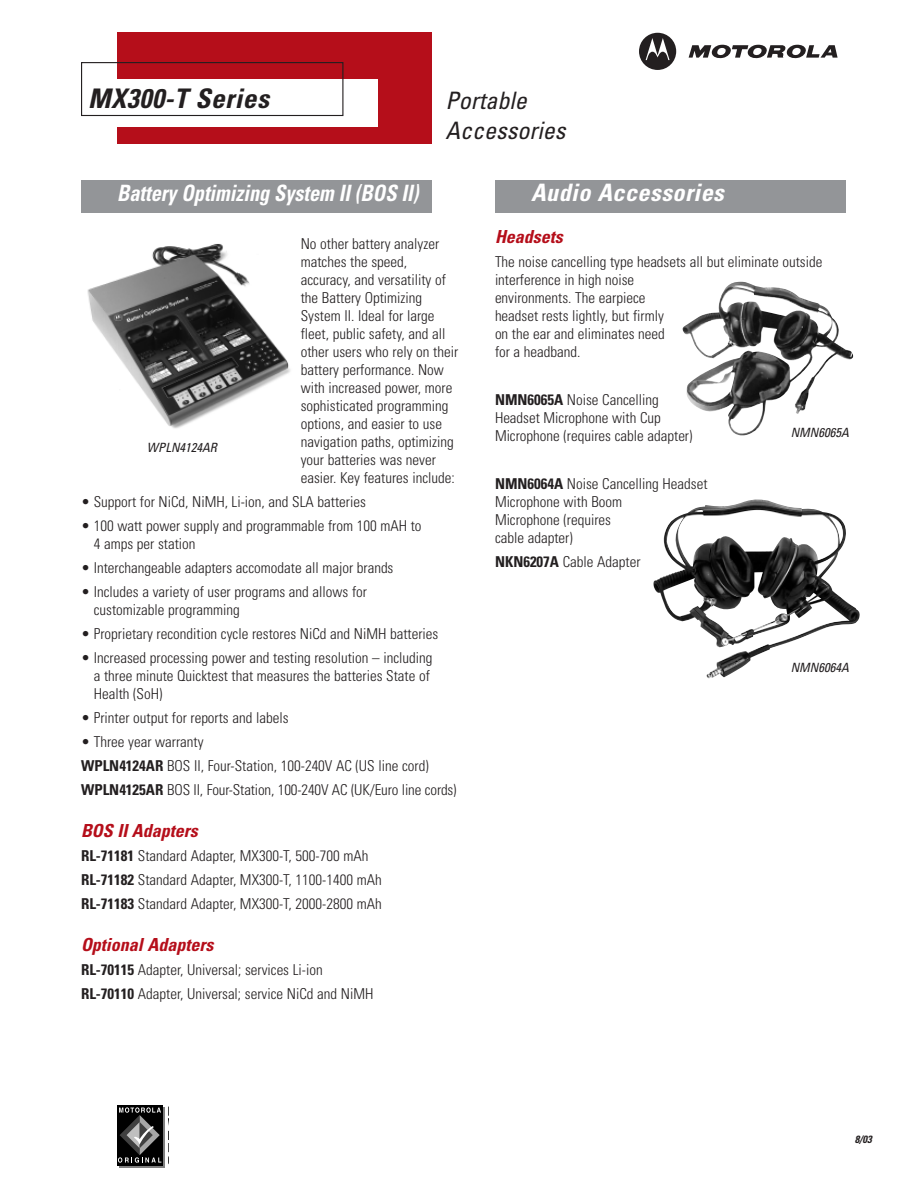
<style>
.page{position:relative;width:918px;height:1188px;background:#fff}
.page>*{position:absolute;margin:0;border:0;box-sizing:border-box;transform-origin:0 0}
.t1{font:italic 700 condensed 27px "Univers";letter-spacing:.02em;color:#231f20}
.t2{font:italic condensed 24px/30px "Univers";color:#231f20}
.t3{font:italic 700 condensed 24px "Univers";letter-spacing:.02em;color:#fff}
.t4{font:italic 700 condensed 22.5px "Univers";color:#fff;scale:.9 1}
.t5{font:italic 700 condensed 18px "Univers";color:#b50e1a}
.t6{font:300 condensed 15px/18px "Univers";color:#231f20}
.t7{font:italic condensed 12.75px "Univers";color:#231f20}
.t8{font:italic 700 condensed 10.5px "Univers";color:#231f20}
.s1{font-weight:700}
</style>
<div class="page">
<svg style="left:119px;top:1107px;width:46px;height:61px"></svg>
<div style="left:117px;top:1105px;width:45px;height:60px;background:#000"></div>
<svg style="left:118px;top:1107px;width:43px;height:56px"></svg>
<div style="left:117px;top:33px;width:315px;height:111px;background:#b50e1a"></div>
<svg style="left:639px;top:33px;width:37px;height:37px"></svg>
<svg style="left:689px;top:45px;width:149px;height:14px"></svg>
<div style="left:81px;top:79px;width:297px;height:48px;background:#fff"></div>
<div style="left:81px;top:62px;width:262px;height:54px;border:1px solid #231f20"></div>
<div style="left:81px;top:180px;width:351px;height:33px;background:#939598"></div>
<div style="left:495px;top:180px;width:351px;height:33px;background:#939598"></div>
<img style="left:687px;top:286px;width:149px;height:150px">
<img style="left:663px;top:511px;width:197px;height:166px">
<img style="left:87px;top:244px;width:203px;height:185px">
<h1 class="t1" style="left:88px;top:89px;width:182px">MX300-T Series</h1>
<h2 class="t2" style="left:446px;top:88px;width:121px">Portable<br>Accessories</h2>
<h3 class="t4" style="left:117px;top:185px;width:336px">Battery Optimizing System II (BOS II)</h3>
<p class="t6" style="left:301px;top:236px;width:159px">No other battery analyzer matches the speed, accuracy, and versatility of the Battery Optimizing<br>System II. Ideal for large fleet, public safety, and all other users who rely on their battery performance. Now with increased power, more sophisticated programming options, and easier to use navigation paths, optimizing your batteries was never easier. Key features include:</p>
<p class="t6" style="left:81px;top:494px;width:286px">• Support for NiCd, NiMH, Li-ion, and SLA batteries</p>
<p class="t6" style="left:94px;top:518px;width:329px;text-indent:-13px">• 100 watt power supply and programmable from 100 mAH to<br>4 amps per station</p>
<p class="t6" style="left:81px;top:560px;width:314px">• Interchangeable adapters accomodate all major brands</p>
<p class="t6" style="left:94px;top:584px;width:275px;text-indent:-13px">• Includes a variety of user programs and allows for customizable programming</p>
<p class="t6" style="left:81px;top:626px;width:359px">• Proprietary recondition cycle restores NiCd and NiMH batteries</p>
<p class="t6" style="left:94px;top:650px;width:340px;text-indent:-13px">• Increased processing power and testing resolution – including a three minute Quicktest that measures the batteries State of<br>Health (SoH)</p>
<p class="t6" style="left:81px;top:710px;width:209px">• Printer output for reports and labels</p>
<p class="t6" style="left:81px;top:731px;width:377px;line-height:24px">• Three year warranty<br><span class="s1">WPLN4124AR</span> BOS II, Four-Station, 100-240V AC (US line cord)<br><span class="s1">WPLN4125AR</span> BOS II, Four-Station, 100-240V AC (UK/Euro line cords)</p>
<p class="t5" style="left:81px;top:824px;width:118px">BOS II Adapters</p>
<p class="t6" style="left:81px;top:845px;width:302px;line-height:24px"><span class="s1">RL-71181</span> Standard Adapter, MX300-T, 500-700 mAh<br><span class="s1">RL-71182</span> Standard Adapter, MX300-T, 1100-1400 mAh<br><span class="s1">RL-71183</span> Standard Adapter, MX300-T, 2000-2800 mAh</p>
<p class="t5" style="left:81px;top:938px;width:134px">Optional Adapters</p>
<p class="t6" style="left:81px;top:959px;width:294px;line-height:24px"><span class="s1">RL-70115</span> Adapter, Universal; services Li-ion<br><span class="s1">RL-70110</span> Adapter, Universal; service NiCd and NiMH</p>
<p class="t7" style="left:147px;top:443px;width:72px">WPLN4124AR</p>
<h2 class="t3" style="left:531px;top:184px;width:194px">Audio Accessories</h2>
<p class="t5" style="left:495px;top:230px;width:69px">Headsets</p>
<p class="t6" style="left:495px;top:254px;width:329px">The noise cancelling type headsets all but eliminate outside interference in high noise<br>environments. The earpiece<br>headset rests lightly, but firmly<br>on the ear and eliminates need<br>for a headband.</p>
<p class="t6" style="left:495px;top:392px;width:199px"><span class="s1">NMN6065A</span> Noise Cancelling<br>Headset Microphone with Cup<br>Microphone (requires cable adapter)</p>
<p class="t6" style="left:495px;top:476px;width:214px"><span class="s1">NMN6064A</span> Noise Cancelling Headset<br>Microphone with Boom<br>Microphone (requires<br>cable adapter)</p>
<p class="t6" style="left:495px;top:554px;width:147px"><span class="s1">NKN6207A</span> Cable Adapter</p>
<p class="t7" style="left:791px;top:428px;width:60px">NMN6065A</p>
<p class="t7" style="left:791px;top:663px;width:60px">NMN6064A</p>
<p class="t8" style="left:855px;top:1136px;width:18px">8/03</p>
</div>
